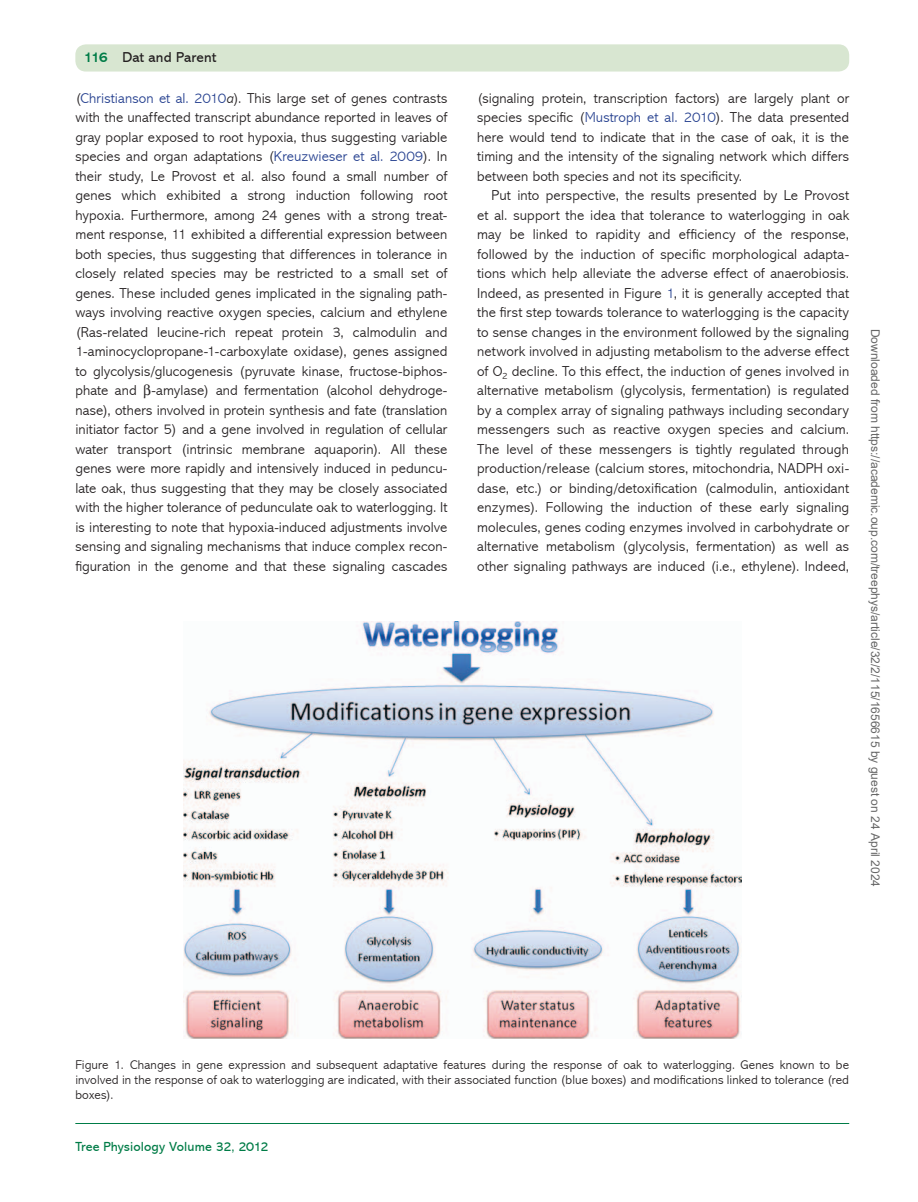
<style>
.page{position:relative;width:918px;height:1202px;background:#fff}
.page>*{position:absolute;margin:0;border:0;box-sizing:border-box;transform-origin:0 0}
.t1{font:300 14.4px/19.5px "Abadi";letter-spacing:.005em;color:#231f20;text-align:justify}
.t2{font:14.4px "Abadi";letter-spacing:.01em;color:#231f20}
.t3{font:13.2px "Abadi";letter-spacing:.01em;color:#007c47}
.t4{font:300 12.75px/15px "Abadi";letter-spacing:.005em;color:#231f20;text-align:justify}
.t5{font:12px "Arial";color:#666}
.s1{font-weight:700;color:#007c47}
.s2{color:#25408f}
.s3{font-style:italic}
</style>
<div class="page">
<hr style="left:75px;top:1123px;width:774px;height:1px;background:#007c47">
<div style="left:75px;top:44px;width:774px;height:28px;background:#d8e6d1;border-radius:11px"></div>
<img style="left:183px;top:621px;width:558px;height:417px">
<p class="t2" style="left:84px;top:49px;width:134px"><span class="s1">116</span> Dat and Parent</p>
<p class="t1" style="left:75px;top:88px;width:374px">(<span class="s2">Christianson et al. 2010</span><span class="s3">a</span>). This large set of genes contrasts with the unaffected transcript abundance reported in leaves of gray poplar exposed to root hypoxia, thus suggesting variable species and organ adaptations (<span class="s2">Kreuzwieser et al. 2009</span>). In their study, Le Provost et al. also found a small number of genes which exhibited a strong induction following root hypoxia. Furthermore, among 24 genes with a strong treat&shy;ment response, 11 exhibited a differential expression between both species, thus suggesting that differences in tolerance in closely related species may be restricted to a small set of genes. These included genes implicated in the signaling path&shy;ways involving reactive oxygen species, calcium and ethylene (Ras-related leucine-rich repeat protein 3, calmodulin and 1-aminocyclopropane-1-carboxylate oxidase), genes assigned to glycolysis/glucogenesis (pyruvate kinase, fructose-biphos&shy;phate and -amylase) and fermentation (alcohol dehydroge&shy;nase), others involved in protein synthesis and fate (translation initiator factor 5) and a gene involved in regulation of cellular water transport (intrinsic membrane aquaporin). All these genes were more rapidly and intensively induced in peduncu&shy;late oak, thus suggesting that they may be closely associated with the higher tolerance of pedunculate oak to waterlogging. It is interesting to note that hypoxia-induced adjustments involve sensing and signaling mechanisms that induce complex recon&shy;figuration in the genome and that these signaling cascades</p>
<p class="t1" style="left:477px;top:88px;width:374px">(signaling protein, transcription factors) are largely plant or species specific (<span class="s2">Mustroph et al. 2010</span>). The data presented here would tend to indicate that in the case of oak, it is the timing and the intensity of the signaling network which differs between both species and not its specificity.</p>
<p class="t1" style="left:477px;top:186px;width:374px;text-indent:14px">Put into perspective, the results presented by Le Provost et al. support the idea that tolerance to waterlogging in oak may be linked to rapidity and efficiency of the response, followed by the induction of specific morphological adapta&shy;tions which help alleviate the adverse effect of anaerobiosis.<br>Indeed, as presented in Figure <span class="s2">1</span>, it is generally accepted that the first step towards tolerance to waterlogging is the capacity to sense changes in the environment followed by the signaling network involved in adjusting metabolism to the adverse effect of O<sub>2</sub> decline. To this effect, the induction of genes involved in alternative metabolism (glycolysis, fermentation) is regulated by a complex array of signaling pathways including secondary messengers such as reactive oxygen species and calcium.<br>The level of these messengers is tightly regulated through production/release (calcium stores, mitochondria, NADPH oxi&shy;dase, etc.) or binding/detoxification (calmodulin, antioxidant enzymes). Following the induction of these early signaling molecules, genes coding enzymes involved in carbohydrate or alternative metabolism (glycolysis, fermentation) as well as other signaling pathways are induced (i.e., ethylene). Indeed,</p>
<p class="t5" style="left:880px;top:329px;width:559px;rotate:90deg">Downloaded from https://academic.oup.com/treephys/article/32/2/115/1656615 by guest on 24 April 2024</p>
<p class="t4" style="left:75px;top:1056px;width:775px">Figure 1. Changes in gene expression and subsequent adaptative features during the response of oak to waterlogging. Genes known to be involved in the response of oak to waterlogging are indicated, with their associated function (blue boxes) and modifications linked to tolerance (red boxes).</p>
<p class="t3" style="left:75px;top:1138px;width:195px">Tree Physiology Volume 32, 2012</p>
</div>
